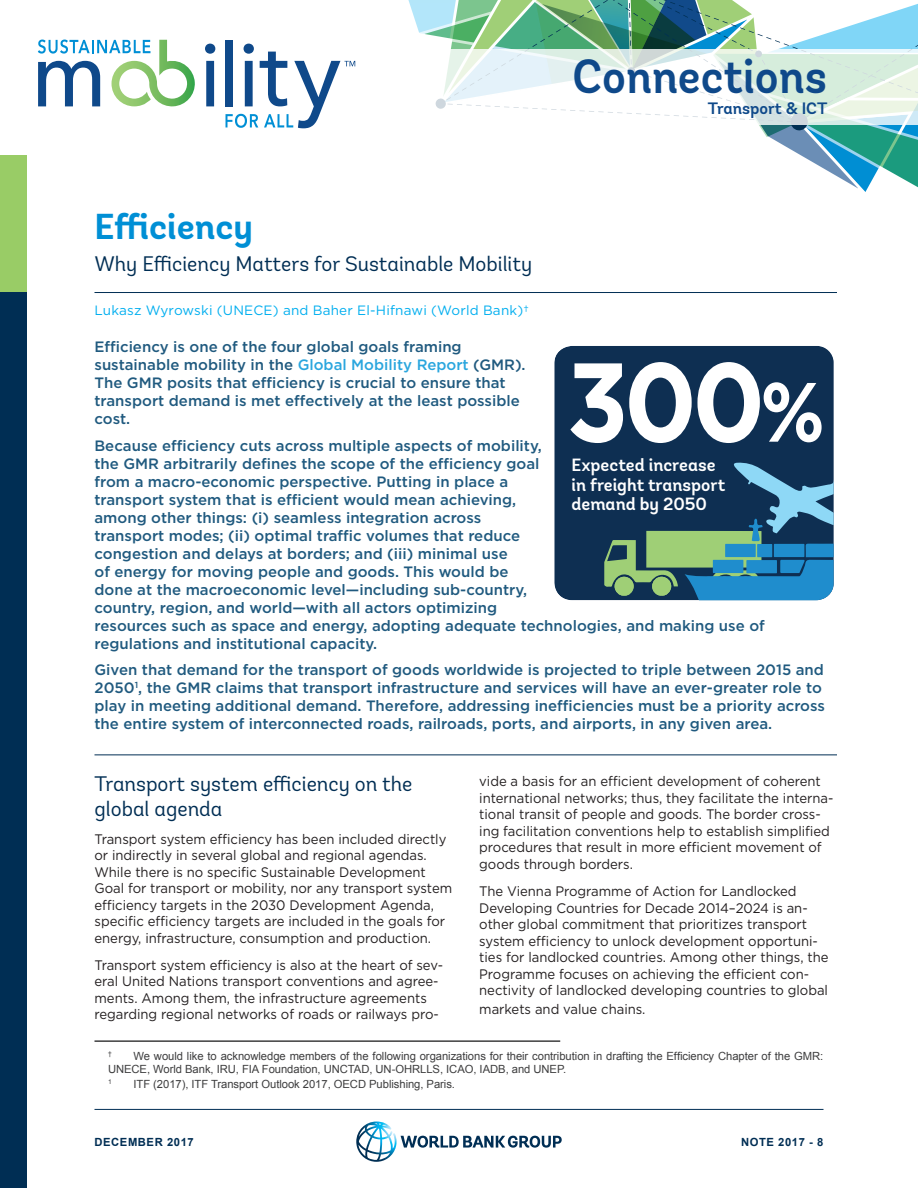
<style>
.page{position:relative;width:918px;height:1188px;background:#fff}
.page>*{position:absolute;margin:0;border:0;box-sizing:border-box;transform-origin:0 0}
.t1{font:700 111.9px "Gotham";color:#fff;scale:.9 1}
.t2{font:700 83.85px "Gotham";color:#fff;scale:.9 1}
.t3{font:600 48px "Andes";color:#0f498a;scale:.95 1}
.TitleMain{font:700 36px "Andes";color:#008fd5}
.t4{font:21px/25.2px "Andes";color:#002e54}
.t5{font:600 17.7px/19.5px "Andes";color:#fff}
.t6{font:600 16.5px "Andes";color:#0f498a}
.Overview_Body{font:500 15px/18px "Gotham";color:#205a7f}
.Body1{font:13.8px/16.5px "Gotham";color:#231f20;scale:.95 1}
.byline{font:13.5px "Gotham";letter-spacing:.015em;color:#00aeef}
.footnote{font:11.25px/13.5px "Arial";letter-spacing:-.005em;color:#3e3e3f}
.footnote_no_rule_abo{font:11.25px "Arial";letter-spacing:-.005em;color:#3e3e3f}
.t7{font:700 11.25px "Arial";letter-spacing:.05em;color:#002e54}
.footnote-2{font:6.6px "Arial";color:#3e3e3f}
.footnote_no_rule_abo-2{font:6.6px "Arial";color:#3e3e3f}
.s1{font-family:"Avenir";font-weight:800}
.s2{color:#2aa6de}
</style>
<div class="page">
<div style="left:0;top:292px;width:27px;height:896px;background:#002e54"></div>
<div style="left:0;top:156px;width:27px;height:136px;background:#9c6"></div>
<hr style="left:94px;top:292px;width:743px;height:1px;background:#002e54">
<svg style="left:205px;top:44px;width:10px;height:62px"></svg>
<div style="left:226px;top:40px;width:7px;height:66px;background:#0f498a"></div>
<svg style="left:38px;top:40px;width:157px;height:67px"></svg>
<svg style="left:226px;top:44px;width:129px;height:84px"></svg>
<svg style="left:356px;top:1122px;width:206px;height:40px"></svg>
<hr style="left:94px;top:754px;width:743px;height:1px;background:#002e54">
<div style="left:554px;top:346px;width:280px;height:254px;background:#0e2f52"></div>
<svg style="left:604px;top:462px;width:230px;height:138px;background:#346a7d"></svg>
<div style="left:757px;top:544px;width:15px;height:13px;background:#1f8dcd"></div>
<hr style="left:94px;top:1040px;width:466px;height:2px;background:#3e3e3f">
<svg style="left:408px;top:0;width:510px;height:192px"></svg>
<svg style="left:408px;top:50px;width:510px;height:75px"></svg>
<hr style="left:94px;top:1109px;width:730px;height:1px;background:#002e54">
<h3 class="t3" style="left:573px;top:47px;width:269px">Connections</h3>
<p class="TitleMain" style="left:94px;top:204px;width:160px">Efficiency</p>
<p class="t4" style="left:94px;top:251px;width:439px">Why Efficiency Matters for Sustainable Mobility</p>
<p class="byline" style="left:94px;top:301px;width:436px">Lukasz Wyrowski (UNECE) and Baher El-Hifnawi (World Bank)†</p>
<p class="t6" style="left:708px;top:98px;width:121px">Transport <span class="s1">&amp;</span> ICT</p>
<p class="Overview_Body" style="left:94px;top:338px;width:433px">Efficiency is one of the four global goals framing sustainable mobility in the <span class="s2">Global Mobility Report</span> (GMR).<br>The GMR posits that efficiency is crucial to ensure that transport demand is met effectively at the least possible cost.</p>
<p class="Overview_Body" style="left:94px;top:436px;width:672px">Because efficiency cuts across multiple aspects of mobility,<br>the GMR arbitrarily defines the scope of the efficiency goal<br>from a macro-economic perspective. Putting in place a<br>transport system that is efficient would mean achieving,<br>among other things: (i) seamless integration across<br>transport modes; (ii) optimal traffic volumes that reduce<br>congestion and delays at borders; and (iii) minimal use<br>of energy for moving people and goods. This would be<br>done at the macroeconomic level—including sub-country,<br>country, region, and world—with all actors optimizing<br>resources such as space and energy, adopting adequate technologies, and making use of regulations and institutional capacity.</p>
<p class="Overview_Body" style="left:94px;top:661px;width:732px">Given that demand for the transport of goods worldwide is projected to triple between 2015 and 2050<sup>1</sup>, the GMR claims that transport infrastructure and services will have an ever-greater role to play in meeting additional demand. Therefore, addressing inefficiencies must be a priority across the entire system of interconnected roads, railroads, ports, and airports, in any given area.</p>
<p class="t1" style="left:567px;top:328px;width:222px">300</p>
<p class="t5" style="left:572px;top:456px;width:146px">Expected increase</p>
<p class="t2" style="left:760px;top:356px;width:73px">%</p>
<p class="t5" style="left:572px;top:475px;width:155px">in freight transport demand by 2050</p>
<p class="t4" style="left:94px;top:771px;width:319px">Transport system efficiency on the global agenda</p>
<p class="Body1" style="left:94px;top:830px;width:378px">Transport system efficiency has been included directly or indirectly in several global and regional agendas.<br>While there is no specific Sustainable Development Goal for transport or mobility, nor any transport system efficiency targets in the 2030 Development Agenda, specific efficiency targets are included in the goals for energy, infrastructure, consumption and production.</p>
<p class="Body1" style="left:94px;top:957px;width:369px">Transport system efficiency is also at the heart of sev&shy;eral United Nations transport conventions and agree&shy;ments. Among them, the infrastructure agreements regarding regional networks of roads or railways pro-</p>
<p class="Body1" style="left:479px;top:773px;width:374px">vide a basis for an efficient development of coherent international networks; thus, they facilitate the interna&shy;tional transit of people and goods. The border cross&shy;ing facilitation conventions help to establish simplified procedures that result in more efficient movement of goods through borders.</p>
<p class="Body1" style="left:479px;top:883px;width:369px">The Vienna Programme of Action for Landlocked Developing Countries for Decade 2014–2024 is an&shy;other global commitment that prioritizes transport system efficiency to unlock development opportuni&shy;ties for landlocked countries. Among other things, the Programme focuses on achieving the efficient con&shy;nectivity of landlocked developing countries to global</p>
<p class="Body1" style="left:479px;top:1001px;width:177px">markets and value chains.</p>
<p class="footnote-2" style="left:108px;top:1049px;width:5px">†</p>
<p class="footnote" style="left:108px;top:1049px;width:717px;text-indent:25px">We would like to acknowledge members of the following organizations for their contribution in drafting the Efficiency Chapter of the GMR:<br>UNECE, World Bank, IRU, FIA Foundation, UNCTAD, UN-OHRLLS, ICAO, IADB, and UNEP.</p>
<p class="footnote_no_rule_abo-2" style="left:108px;top:1078px;width:5px">1</p>
<p class="footnote_no_rule_abo" style="left:133px;top:1077px;width:323px">ITF (2017), ITF Transport Outlook 2017, OECD Publishing, Paris.</p>
<p class="t7" style="left:94px;top:1134px;width:101px">DECEMBER 2017</p>
<p class="t7" style="left:741px;top:1134px;width:84px">NOTE 2017 - 8</p>
</div>
